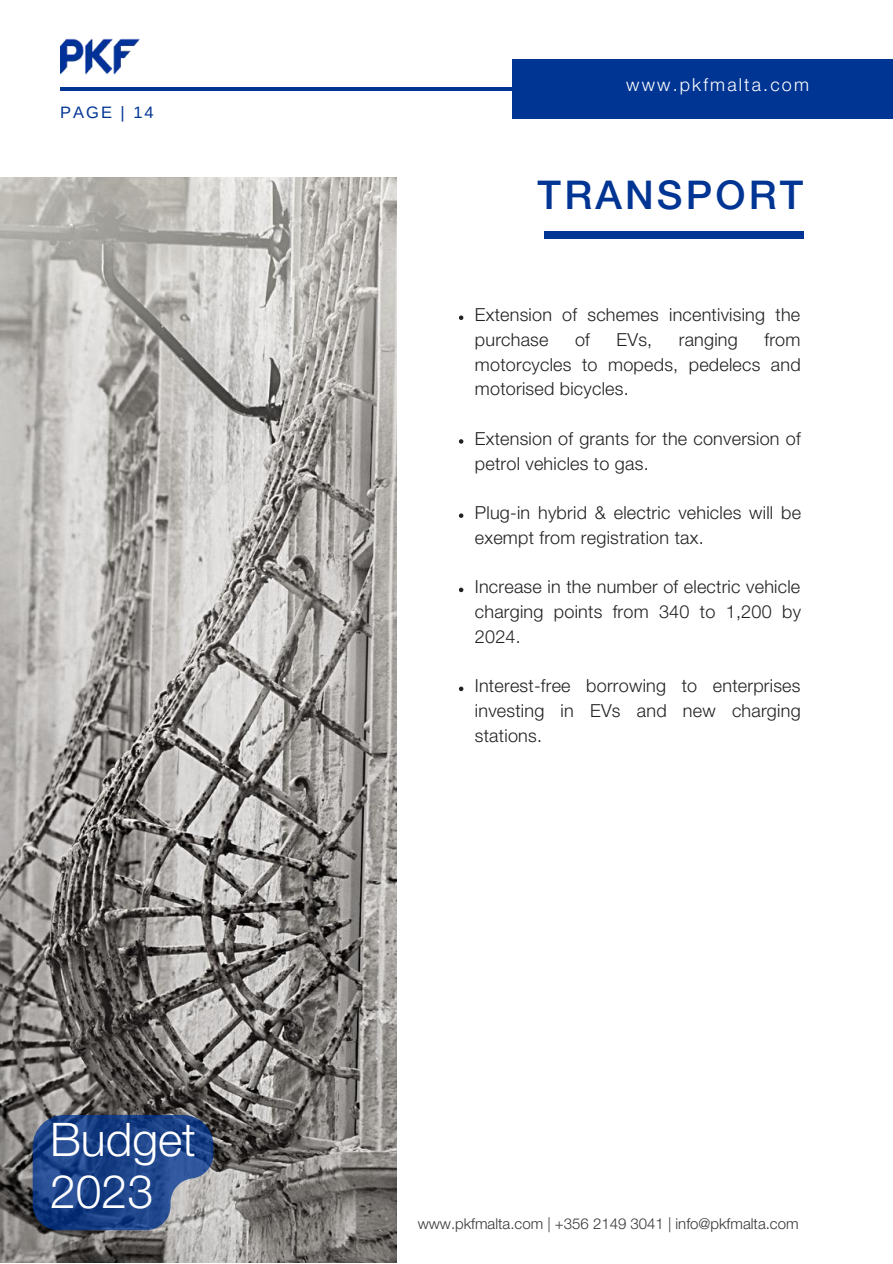
<style>
.page{position:relative;width:893px;height:1264px;background:#fff}
.page>*{position:absolute;margin:0;border:0;box-sizing:border-box;transform-origin:0 0}
.t1{font:300 46.35px/51.8px "Helvetica Neue LT Pro";color:#fff}
.t2{font:500 39.6px "Helvetica Neue LT Pro";letter-spacing:.08em;color:#003594}
.t3{font:300 18px/24.8px "Helvetica Neue LT Pro";letter-spacing:.015em;color:#222}
.t4{font:300 18px "Helvetica Neue LT Pro";letter-spacing:.12em;color:#fff}
.t5{font:16.5px "Arimo";letter-spacing:.12em;color:#003594}
.t6{font:300 15px "Helvetica Neue LT Pro";color:#393536}
</style>
<div class="page">
<svg style="left:459px;top:315px;width:4px;height:5px"></svg>
<svg style="left:459px;top:439px;width:4px;height:4px"></svg>
<svg style="left:459px;top:513px;width:4px;height:5px"></svg>
<svg style="left:459px;top:587px;width:4px;height:5px"></svg>
<svg style="left:459px;top:686px;width:4px;height:5px"></svg>
<hr style="left:60px;top:87px;width:770px;height:4px;background:#003594">
<div style="left:512px;top:60px;width:380px;height:58px;background:#003594"></div>
<img style="left:60px;top:39px;width:79px;height:36px">
<img style="left:0;top:177px;width:396px;height:1085px">
<div style="left:544px;top:231px;width:259px;height:7px;background:#003594"></div>
<svg style="left:33px;top:1114px;width:180px;height:116px;background:#2f4f8b"></svg>
<p class="t5" style="left:60px;top:103px;width:95px">PAGE | 14</p>
<h1 class="t1" style="left:50px;top:1120px;width:147px">Budget<br>2023</h1>
<p class="t4" style="left:626px;top:78px;width:184px">www.pkfmalta.com</p>
<h2 class="t2" style="left:537px;top:180px;width:267px">TRANSPORT</h2>
<p class="t3" style="left:475px;top:305px;width:327px">Extension of schemes incentivising the purchase</p>
<p class="t3" style="left:475px;top:329px;width:327px;text-align:justify;text-indent:289px">from motorcycles to mopeds, pedelecs and motorised bicycles.</p>
<p class="t3" style="left:475px;top:428px;width:327px">Extension of grants for the conversion of petrol vehicles to gas.</p>
<p class="t3" style="left:475px;top:503px;width:328px">Plug-in hybrid &amp; electric vehicles will be exempt from registration tax.</p>
<p class="t3" style="left:475px;top:577px;width:327px;text-align:justify">Increase in the number of electric vehicle charging points from 340 to 1,200 by 2024.</p>
<p class="t3" style="left:475px;top:676px;width:327px;text-align:justify">Interest-free borrowing to enterprises investing in EVs and new charging stations.</p>
<p class="t3" style="left:575px;top:329px;width:16px">of</p>
<p class="t3" style="left:616px;top:329px;width:37px">EVs,</p>
<p class="t3" style="left:678px;top:329px;width:61px">ranging</p>
<p class="t6" style="left:417px;top:1218px;width:382px">www.pkfmalta.com | +356 2149 3041 | info@pkfmalta.com</p>
</div>
